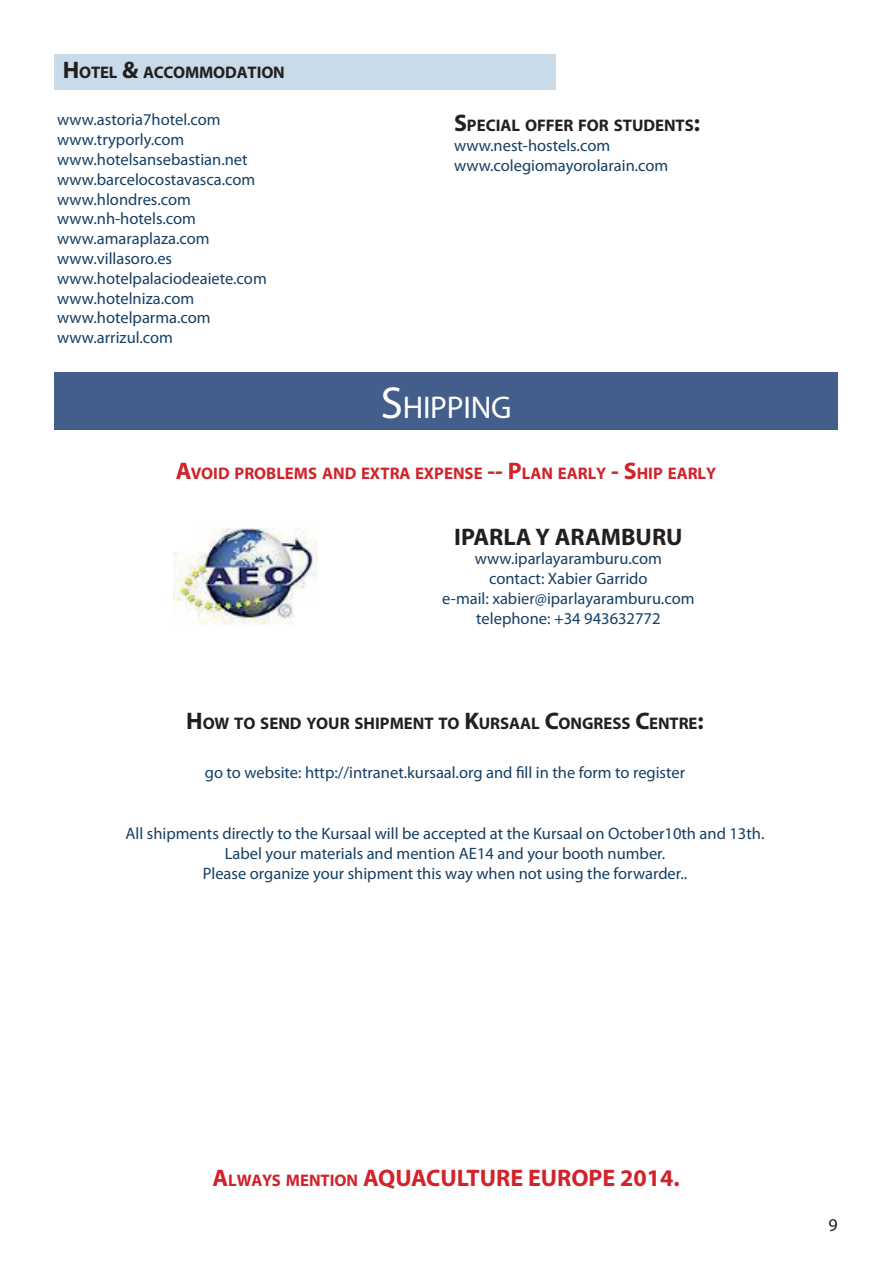
<style>
.page{position:relative;width:893px;height:1263px;background:#fff}
.page>*{position:absolute;margin:0;border:0;box-sizing:border-box;transform-origin:0 0}
.t1{font:31.5px "Myriad Pro";letter-spacing:-.005em;color:#fff}
.t2{font:700 24px "Myriad Pro";color:#d1232a}
.t3{font:700 24px "Myriad Pro";color:#231f20}
.t4{font:18px "Myriad Pro";color:#231f20}
.t5{font:700 16.8px "Myriad Pro";letter-spacing:-.005em;color:#231f20}
.t6{font:700 16.8px "Myriad Pro";color:#d1232a}
.t7{font:16.5px/19.8px "Myriad Pro";color:#153f63;text-align:center}
.s1{font-size:24px}
.s2{font-size:45px}
.s3{font-size:16.8px}
</style>
<div class="page">
<div style="left:54px;top:54px;width:502px;height:35px;background:#c9dbe9"></div>
<div style="left:54px;top:372px;width:784px;height:57px;background:#435e8b"></div>
<img style="left:173px;top:528px;width:144px;height:97px">
<p class="t5" style="left:63px;top:62px;width:223px"><span class="s1">H</span> OTEL <span class="s1">&amp;</span> ACCOMMODATION</p>
<p class="t7" style="left:57px;top:110px;width:211px;text-align:left">www.astoria7hotel.com www.tryporly.com www.hotelsansebastian.net www.barcelocostavasca.com www.hlondres.com www.nh-hotels.com www.amaraplaza.com www.villasoro.es www.hotelpalaciodeaiete.com www.hotelniza.com www.hotelparma.com www.arrizul.com</p>
<p class="t5" style="left:454px;top:114px;width:248px"><span class="s1">S</span>PECIAL OFFER FOR STUDENTS<span class="s1">:</span></p>
<p class="t7" style="left:454px;top:135px;width:216px;text-align:left">www.nest-hostels.com www.colegiomayorolarain.com</p>
<h1 class="t1" style="left:381px;top:388px;width:132px"><span class="s2">S</span>hipping</h1>
<p class="t6" style="left:176px;top:463px;width:542px"><span class="s1">A</span>VOID PROBLEMS AND EXTRA EXPENSE <span class="s1">-- P</span>LAN EARLY <span class="s1">- S</span>HIP EARLY</p>
<h2 class="t3" style="left:454px;top:521px;width:230px">IPARLA Y ARAMBURU</h2>
<p class="t7" style="left:442px;top:549px;width:254px">www.iparlayaramburu.com<br>contact: Xabier Garrido<br>e-mail: xabier@iparlayaramburu.com telephone: +34 943632772</p>
<p class="t5" style="left:186px;top:713px;width:325px"><span class="s1">H</span>OW TO SEND YOUR SHIPMENT TO <span class="s1">K</span>URSAA</p>
<p class="t5" style="left:531px;top:713px;width:174px">L <span class="s1">C</span>ONGRESS <span class="s1">C</span>ENTRE<span class="s1">:</span></p>
<p class="t7" style="left:205px;top:762px;width:482px">go to website: http://intranet.kursaal.org and fill in the form to register</p>
<p class="t7" style="left:126px;top:823px;width:640px">All shipments directly to the Kursaal will be accepted at the Kursaal on October10th and 13th.<br>Label your materials and mention AE14 and your booth number.<br>Please organize your shipment this way when not using the forwarder..</p>
<h2 class="t2" style="left:213px;top:1163px;width:360px">A<span class="s3">LWAYS MENTION</span> AQUACULTURE EUROP</h2>
<h2 class="t2" style="left:602px;top:1163px;width:79px">E 2014.</h2>
<p class="t4" style="left:828px;top:1214px;width:11px">9</p>
</div>
